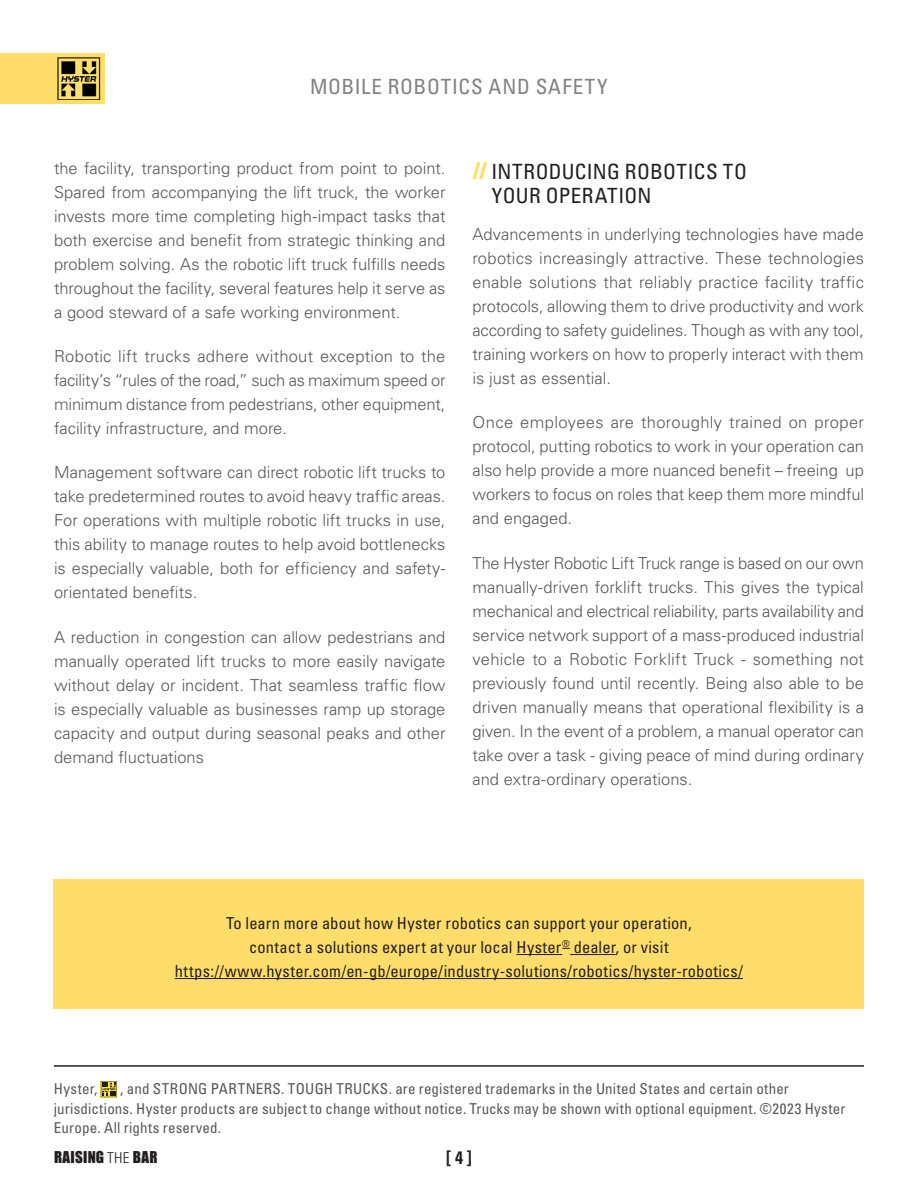
<style>
.page{position:relative;width:918px;height:1188px;background:#fff}
.page>*{position:absolute;margin:0;border:0;box-sizing:border-box;transform-origin:0 0}
.t1{font:condensed 21px/24px "Univers LT Std";letter-spacing:.015em;color:#231f20}
.t2{font:condensed 21px "Univers LT Std";letter-spacing:.045em;color:#808285}
.t3{font:700 condensed 18px "Univers LT Std";color:#231f20}
.t4{font:300 16.5px/24px "Univers LT Std";color:#57585a;text-align:justify}
.t5{font:condensed 16.5px/24px "Univers LT Std";letter-spacing:.01em;color:#231f20;text-align:center}
.t6{font:condensed 15px/19.5px "Univers LT Std";letter-spacing:.01em;color:#57585a}
.t7{font:15px "Impact";letter-spacing:.02em;color:#231f20}
.s1{font-family:"Impact";font-stretch:normal;color:#ffdd6b}
.s2{font-family:"Univers LT Std";font-weight:300;font-stretch:condensed}
</style>
<div class="page">
<div style="left:0;top:53px;width:104px;height:51px;background:#ffdd6b"></div>
<img style="left:58px;top:58px;width:42px;height:42px">
<div style="left:54px;top:879px;width:810px;height:130px;background:#ffdd6b"></div>
<hr style="left:54px;top:1065px;width:810px;height:2px;background:#231f20">
<hr style="left:516px;top:954px;width:46px;height:1px;background:#231f20">
<hr style="left:570px;top:954px;width:46px;height:1px;background:#231f20">
<hr style="left:175px;top:978px;width:568px;height:1px;background:#231f20">
<svg style="left:101px;top:1081px;width:16px;height:16px"></svg>
<p class="t2" style="left:310px;top:73px;width:299px">MOBILE ROBOTICS AND SAFETY</p>
<p class="t4" style="left:54px;top:156px;width:393px">the facility, transporting product from point to point.<br>Spared from accompanying the lift truck, the worker invests more time completing high-impact tasks that both exercise and benefit from strategic thinking and problem solving. As the robotic lift truck fulfills needs throughout the facility, several features help it serve as a good steward of a safe working environment.</p>
<p class="t4" style="left:54px;top:344px;width:393px">Robotic lift trucks adhere without exception to the facility’s “rules of the road,” such as maximum speed or minimum distance from pedestrians, other equipment, facility infrastructure, and more.</p>
<p class="t4" style="left:54px;top:461px;width:393px">Management software can direct robotic lift trucks to take predetermined routes to avoid heavy traffic areas.<br>For operations with multiple robotic lift trucks in use, this ability to manage routes to help avoid bottlenecks is especially valuable, both for efficiency and safety&shy;orientated benefits.</p>
<p class="t4" style="left:54px;top:625px;width:393px">A reduction in congestion can allow pedestrians and manually operated lift trucks to more easily navigate without delay or incident. That seamless traffic flow is especially valuable as businesses ramp up storage capacity and output during seasonal peaks and other demand fluctuations</p>
<p class="t1" style="left:492px;top:159px;width:256px;text-indent:-19px"><span class="s1">//</span> INTRODUCING ROBOTICS TO<br>YOUR OPERATION</p>
<p class="t4" style="left:472px;top:222px;width:393px">Advancements in underlying technologies have made robotics increasingly attractive. These technologies enable solutions that reliably practice facility traffic protocols, allowing them to drive productivity and work according to safety guidelines. Though as with any tool, training workers on how to properly interact with them is just as essential.</p>
<p class="t4" style="left:472px;top:411px;width:393px">Once employees are thoroughly trained on proper protocol, putting robotics to work in your operation can also help provide a more nuanced benefit – freeing up workers to focus on roles that keep them more mindful and engaged.</p>
<p class="t4" style="left:472px;top:551px;width:393px">The Hyster Robotic Lift Truck range is based on our own manually-driven forklift trucks. This gives the typical mechanical and electrical reliability, parts availability and service network support of a mass-produced industrial vehicle to a Robotic Forklift Truck - something not previously found until recently. Being also able to be driven manually means that operational flexibility is a given. In the event of a problem, a manual operator can take over a task - giving peace of mind during ordinary and extra-ordinary operations.</p>
<p class="t5" style="left:175px;top:911px;width:570px">To learn more about how Hyster robotics can support your operation,<br>contact a solutions expert at your local Hyster<sup>®</sup> dealer, or visit https://www.hyster.com/en-gb/europe/industry-solutions/robotics/hyster-robotics/</p>
<p class="t6" style="left:54px;top:1079px;width:793px;text-indent:66px">, and STRONG PARTNERS. TOUGH TRUCKS. are registered trademarks in the United States and certain other jurisdictions. Hyster products are subject to change without notice. Trucks may be shown with optional equipment. ©2023 Hyster<br>Europe. All rights reserved.</p>
<p class="t6" style="left:54px;top:1079px;width:45px">Hyster,</p>
<p class="t7" style="left:54px;top:1146px;width:105px">RAISING <span class="s2">THE</span> BAR</p>
<p class="t3" style="left:446px;top:1147px;width:27px">[ 4 ]</p>
</div>
